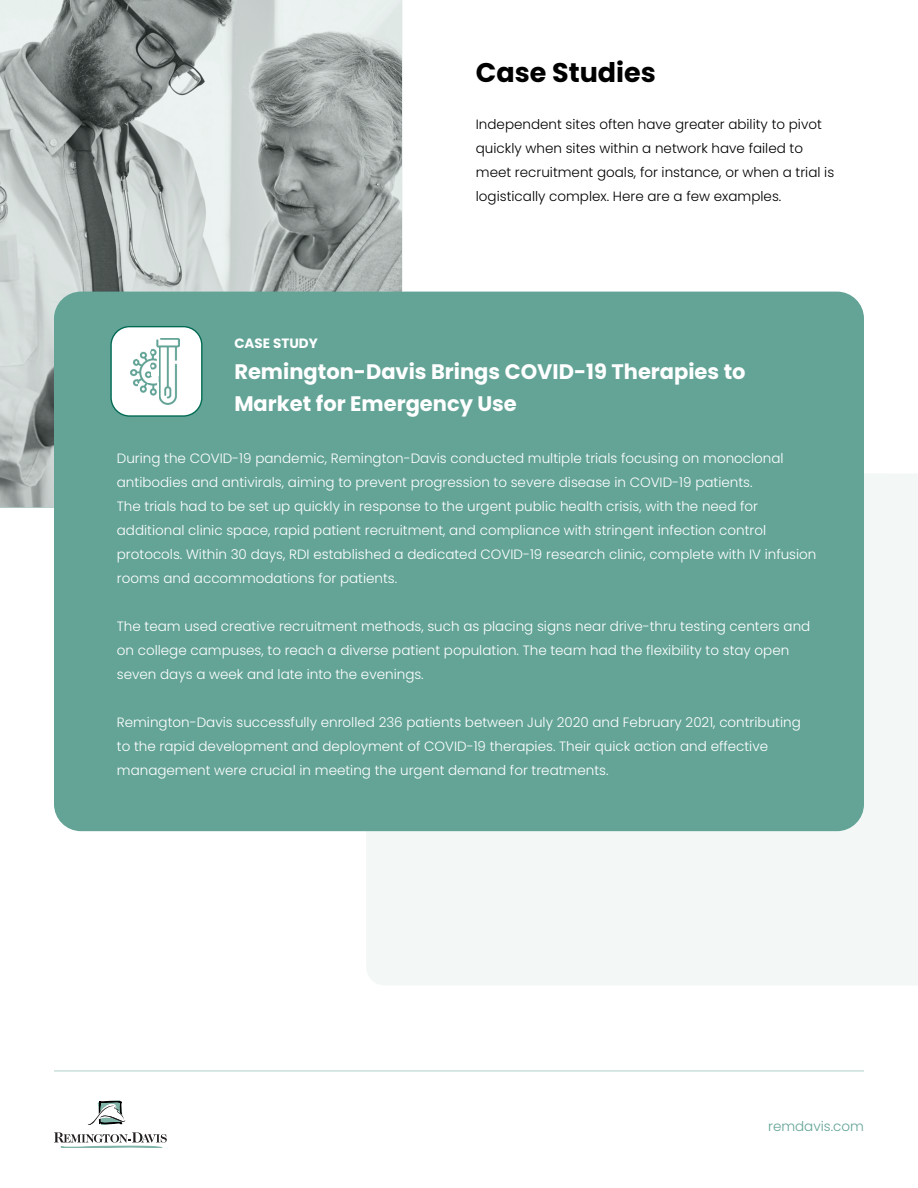
<style>
.page{position:relative;width:918px;height:1188px;background:#fff}
.page>*{position:absolute;margin:0;border:0;box-sizing:border-box;transform-origin:0 0}
.t1{font:700 27px "Poppins";color:#000}
.t2{font:700 21px/31.5px "Poppins";color:#fff}
.t3{font:300 13.5px/24px "Poppins";color:#fff}
.t4{font:300 13.5px/24px "Poppins";color:#000}
.t5{font:300 13.5px "Poppins";color:#63a497}
.t6{font:700 13.5px "Poppins";color:#fff}
</style>
<div class="page">
<img style="left:0;top:0;width:402px;height:507px">
<div style="left:366px;top:474px;width:552px;height:511px;background:#f3f8f7"></div>
<div style="left:54px;top:292px;width:810px;height:539px;background:#63a497;border-radius:27px"></div>
<div style="left:111px;top:327px;width:91px;height:89px;background:#fff;border-radius:19px"></div>
<div style="left:110px;top:326px;width:93px;height:91px;border:1px solid #006a53;border-radius:19px"></div>
<img style="left:158px;top:339px;width:22px;height:66px">
<img style="left:137px;top:383px;width:22px;height:15px">
<img style="left:130px;top:359px;width:7px;height:28px">
<img style="left:137px;top:350px;width:14px;height:33px">
<img style="left:151px;top:339px;width:8px;height:37px">
<svg style="left:88px;top:1101px;width:37px;height:24px"></svg>
<svg style="left:54px;top:1132px;width:113px;height:16px"></svg>
<hr style="left:54px;top:1071px;width:810px;height:1px;background:#afd1ca">
<p class="t6" style="left:234px;top:335px;width:85px">CASE STUDY</p>
<h1 class="t1" style="left:476px;top:57px;width:182px">Case Studies</h1>
<p class="t4" style="left:476px;top:112px;width:360px">Independent sites often have greater ability to pivot quickly when sites within a network have failed to meet recruitment goals, for instance, or when a trial is logistically complex. Here are a few examples.</p>
<h2 class="t2" style="left:234px;top:356px;width:513px">Remington-Davis Brings COVID-19 Therapies to<br>Market for Emergency Use</h2>
<p class="t3" style="left:117px;top:446px;width:701px">During the COVID-19 pandemic, Remington-Davis conducted multiple trials focusing on monoclonal antibodies and antivirals, aiming to prevent progression to severe disease in COVID-19 patients.<br>The trials had to be set up quickly in response to the urgent public health crisis, with the need for additional clinic space, rapid patient recruitment, and compliance with stringent infection control protocols. Within 30 days, RDI established a dedicated COVID-19 research clinic, complete with IV infusion rooms and accommodations for patients.</p>
<p class="t3" style="left:117px;top:614px;width:695px">The team used creative recruitment methods, such as placing signs near drive-thru testing centers and on college campuses, to reach a diverse patient population. The team had the flexibility to stay open seven days a week and late into the evenings.</p>
<p class="t3" style="left:117px;top:710px;width:685px">Remington-Davis successfully enrolled 236 patients between July 2020 and February 2021, contributing to the rapid development and deployment of COVID-19 therapies. Their quick action and effective management were crucial in meeting the urgent demand for treatments.</p>
<p class="t5" style="left:768px;top:1119px;width:97px">remdavis.com</p>
</div>
